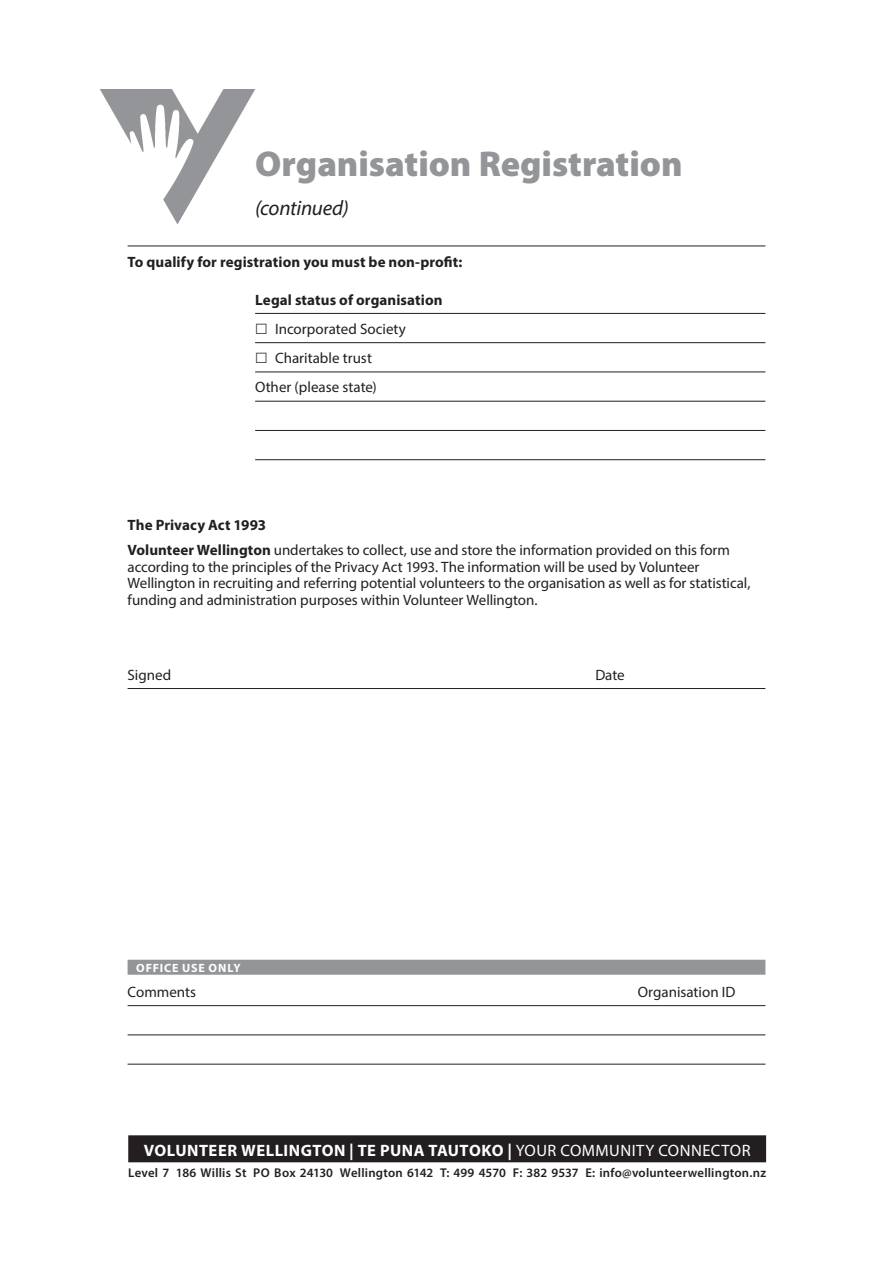
<style>
.page{position:relative;width:893px;height:1263px;background:#fff}
.page>*{position:absolute;margin:0;border:0;box-sizing:border-box;transform-origin:0 0}
.head_A{font:900 36px "Myriad Pro";letter-spacing:-.005em;color:#939598}
.head_A-2{font:italic 21px "Myriad Pro";letter-spacing:-.01em;color:#231f20}
.head_C{font:700 16.5px "Myriad Pro";letter-spacing:.025em;color:#fff}
.forms{font:15px/16.5px "Myriad Pro";letter-spacing:-.005em;color:#231f20}
.form_rule{font:15px "Myriad Pro";color:#231f20}
.forms-2{font:700 15px "Myriad Pro";letter-spacing:.005em;color:#231f20}
.form_rule-2{font:700 15px "Myriad Pro";letter-spacing:.005em;color:#231f20}
.key_words{font:600 12.75px "Myriad Pro";letter-spacing:.015em;color:#231f20}
.form_strap{font:700 12px "Myriad Pro";letter-spacing:.07em;color:#fff}
.s1{font-family:"European Pi Three"}
.s2{font-weight:700}
.s3{font-weight:400}
</style>
<div class="page">
<hr style="left:128px;top:246px;width:637px;height:1px;background:#231f20">
<hr style="left:255px;top:313px;width:510px;height:1px;background:#231f20">
<hr style="left:255px;top:342px;width:510px;height:1px;background:#231f20">
<hr style="left:255px;top:372px;width:510px;height:1px;background:#231f20">
<hr style="left:255px;top:401px;width:510px;height:1px;background:#231f20">
<hr style="left:255px;top:430px;width:510px;height:1px;background:#231f20">
<hr style="left:255px;top:459px;width:510px;height:1px;background:#231f20">
<hr style="left:128px;top:688px;width:637px;height:1px;background:#231f20">
<div style="left:128px;top:960px;width:637px;height:15px;background:#939598"></div>
<hr style="left:128px;top:1005px;width:637px;height:1px;background:#231f20">
<hr style="left:128px;top:1034px;width:637px;height:1px;background:#231f20">
<hr style="left:128px;top:1064px;width:637px;height:1px;background:#231f20">
<img style="left:100px;top:89px;width:155px;height:135px">
<div style="left:128px;top:1135px;width:638px;height:27px;background:#231f20"></div>
<p class="head_A" style="left:255px;top:140px;width:429px">Organisation Registration</p>
<p class="head_A-2" style="left:255px;top:195px;width:95px">(continued)</p>
<p class="forms-2" style="left:128px;top:252px;width:336px">To qualify for registration you must be non-profit:</p>
<p class="form_rule-2" style="left:255px;top:290px;width:189px">Legal status of organisation</p>
<p class="form_rule" style="left:255px;top:319px;width:152px"><span class="s1">l</span> Incorporated Society</p>
<p class="form_rule" style="left:255px;top:349px;width:118px"><span class="s1">l</span> Charitable trust</p>
<p class="form_rule" style="left:255px;top:378px;width:123px">Other (please state)</p>
<p class="forms-2" style="left:128px;top:515px;width:140px">The Privacy Act 1993</p>
<p class="forms" style="left:128px;top:542px;width:624px"><span class="s2">Volunteer Wellington</span> undertakes to collect, use and store the information provided on this form according to the principles of the Privacy Act 1993. The information will be used by Volunteer Wellington in recruiting and referring potential volunteers to the organisation as well as for statistical, funding and administration purposes within Volunteer Wellington.</p>
<p class="form_rule" style="left:128px;top:665px;width:45px">Signed</p>
<p class="form_rule" style="left:595px;top:665px;width:31px">Date</p>
<p class="form_strap" style="left:136px;top:960px;width:106px">OFFICE USE ONLY</p>
<p class="form_rule" style="left:128px;top:982px;width:70px">Comments</p>
<p class="form_rule" style="left:638px;top:982px;width:99px">Organisation ID</p>
<p class="head_C" style="left:144px;top:1139px;width:608px">VOLUNTEER WELLINGTON | TE PUNA TAUTOKO | <span class="s3">YOUR COMMUNITY CONNECTOR</span></p>
<p class="key_words" style="left:128px;top:1164px;width:639px">Level 7 186 Willis St PO Box 24130 Wellington 6142 T: 499 4570 F: 382 9537 E: info@volunteerwellington.nz</p>
</div>
